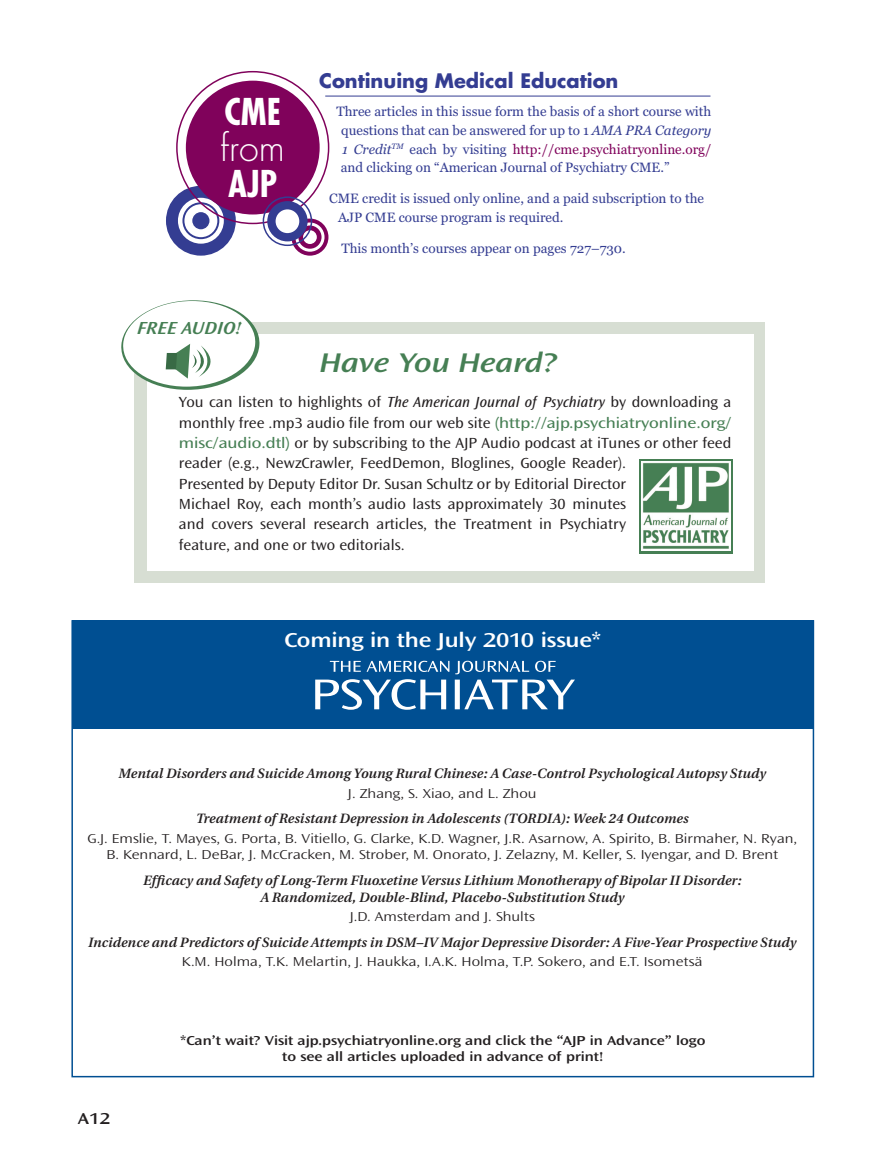
<style>
.page{position:relative;width:880px;height:1176px;background:#fff}
.page>*{position:absolute;margin:0;border:0;box-sizing:border-box;transform-origin:0 0}
.t1{font:700 condensed 36px "Futura";color:#fff}
.t2{font:300 36px "Futura";color:#fff}
.t3{font:28.2px "Ocean Sans MM It.512.800.";color:#467f54}
.t4{font:21px "Ocean Sans MM 512 800";letter-spacing:-.01em;color:#fff}
.t5{font:20.4px "Ocean Sans MM It.512.800.";color:#467f54}
.t6{font:700 19.5px "Futura";color:#343d92}
.t7{font:18.15px "Ocean Sans MM It.512.475.";color:#467f54;scale:1.11 1}
.t8{font:16.5px "Ocean Sans MM 512 800";color:#231f20}
.t9{font:15.3px/20.4px "Ocean Sans MM.360.600.";color:#231f20}
.t10{font:italic 600 13.5px/16.5px "Utopia";letter-spacing:.01em;color:#231f20;text-align:center}
.t11{font:13.5px/18.8px "Georgia";color:#343d92;text-align:justify}
.t12{font:13.5px/16.5px "Ocean Sans MM 310 800";letter-spacing:.005em;color:#231f20;text-align:center}
.t13{font:13.5px/16.2px "Ocean Sans MM 512 800";color:#231f20;text-align:center}
.s1{font-style:italic}
.s2{color:#80025b}
.s3{font-family:"Ocean Sans MM It.403.475."}
.s4{font-family:"Ocean Sans MM.403.800.";color:#467f54}
</style>
<div class="page">
<div style="left:72px;top:620px;width:741px;height:108px;background:#004f92"></div>
<svg style="left:315px;top:660px;width:260px;height:49px"></svg>
<div style="left:71px;top:620px;width:743px;height:457px;border:2px solid #004f92"></div>
<div style="left:134px;top:323px;width:630px;height:259px;background:#d7ded3"></div>
<div style="left:147px;top:334px;width:606px;height:236px;background:#fff"></div>
<svg style="left:639px;top:459px;width:93px;height:94px"></svg>
<img style="left:641px;top:461px;width:89px;height:89px">
<svg style="left:121px;top:300px;width:140px;height:90px"></svg>
<hr style="left:325px;top:96px;width:385px;height:1px;background:#343d92">
<svg style="left:291px;top:218px;width:37px;height:37px"></svg>
<svg style="left:303px;top:230px;width:14px;height:14px"></svg>
<div style="left:295px;top:222px;width:29px;height:30px;border:3px solid #fff;border-radius:50%"></div>
<svg style="left:166px;top:186px;width:70px;height:69px;background:#4d509c"></svg>
<div style="left:184px;top:204px;width:33px;height:33px;background:#fff;border-radius:50%"></div>
<svg style="left:191px;top:211px;width:19px;height:19px"></svg>
<div style="left:191px;top:210px;width:20px;height:21px;border:1px solid #fff;border-radius:50%"></div>
<div style="left:178px;top:198px;width:46px;height:46px;border:4px solid #fff;border-radius:50%"></div>
<div style="left:186px;top:81px;width:134px;height:133px;background:#80025b;border-radius:50%"></div>
<div style="left:267px;top:201px;width:41px;height:40px;background:#343d92;border-radius:50%"></div>
<div style="left:263px;top:196px;width:49px;height:50px;border:1px solid #343d92;border-radius:50%"></div>
<div style="left:276px;top:209px;width:23px;height:24px;background:#fff;border-radius:50%"></div>
<h1 class="t1" style="left:225px;top:96px;width:58px">CME</h1>
<h1 class="t2" style="left:221px;top:131px;width:66px">from</h1>
<h1 class="t1" style="left:228px;top:168px;width:51px">AJP</h1>
<p class="t7" style="left:137px;top:322px;width:95px">FREE AUDIO!</p>
<p class="t6" style="left:319px;top:72px;width:301px">Continuing Medical Education</p>
<p class="t11" style="left:341px;top:103px;width:372px;text-indent:-4px">Three articles in this issue form the basis of a short course with questions that can be answered for up to 1 <span class="s1">AMA PRA Category 1 Credit</span><sup>TM</sup> each by visiting <span class="s2">http://cme.psychiatryonline.org/ </span>and clicking on “American Journal of Psychiatry CME.”</p>
<p class="t11" style="left:338px;top:190px;width:367px;text-indent:-9px">CME credit is issued only online, and a paid subscription to the<br>AJP CME course program is required.</p>
<p class="t11" style="left:341px;top:239px;width:286px">This month’s courses appear on pages 727–730.</p>
<h2 class="t3" style="left:319px;top:346px;width:239px">Have You Heard?</h2>
<h3 class="t5" style="left:369px;top:358px;width:173px">Have You Heard?</h3>
<p class="t9" style="left:179px;top:392px;width:554px">You can listen to highlights of <span class="s3">The American Journal of Psychiatry</span> by downloading a monthly free .mp3 audio file from our web site <span class="s4">(http://ajp.psychiatryonline.org/ misc/audio.dtl)</span> or by subscribing to the AJP Audio podcast at iTunes or other feed reader (e.g., NewzCrawler, FeedDemon, Bloglines, Google Reader).<br>Presented by Deputy Editor Dr. Susan Schultz or by Editorial Director<br>Michael Roy, each month’s audio lasts approximately 30 minutes<br>and covers several research articles, the Treatment in Psychiatry<br>feature, and one or two editorials.</p>
<h3 class="t4" style="left:284px;top:631px;width:318px">Coming in the July 2010 issue*</h3>
<p class="t10" style="left:119px;top:766px;width:649px">Mental Disorders and Suicide Among Young Rural Chinese: A Case-Control Psychological Autopsy Study</p>
<p class="t12" style="left:348px;top:785px;width:190px">J. Zhang, S. Xiao, and L. Zhou</p>
<p class="t10" style="left:196px;top:811px;width:494px">Treatment of Resistant Depression in Adolescents (TORDIA): Week 24 Outcomes</p>
<p class="t12" style="left:87px;top:830px;width:711px">G.J. Emslie, T. Mayes, G. Porta, B. Vitiello, G. Clarke, K.D. Wagner, J.R. Asarnow, A. Spirito, B. Birmaher, N. Ryan,<br>B. Kennard, L. DeBar, J. McCracken, M. Strober, M. Onorato, J. Zelazny, M. Keller, S. Iyengar, and D. Brent</p>
<p class="t10" style="left:143px;top:873px;width:600px">Efficacy and Safety of Long-Term Fluoxetine Versus Lithium Monotherapy of Bipolar II Disorder:<br>A Randomized, Double-Blind, Placebo-Substitution Study</p>
<p class="t12" style="left:350px;top:908px;width:187px">J.D. Amsterdam and J. Shults</p>
<p class="t10" style="left:88px;top:934px;width:709px">Incidence and Predictors of Suicide Attempts in DSM–IV Major Depressive Disorder: A Five-Year Prospective Study</p>
<p class="t12" style="left:182px;top:953px;width:522px">K.M. Holma, T.K. Melartin, J. Haukka, I.A.K. Holma, T.P. Sokero, and E.T. Isometsä</p>
<p class="t8" style="left:78px;top:1111px;width:34px">A12</p>
<p class="t13" style="left:180px;top:1032px;width:527px">*Can’t wait? Visit ajp.psychiatryonline.org and click the “AJP in Advance” logo to see all articles uploaded in advance of print!</p>
</div>
